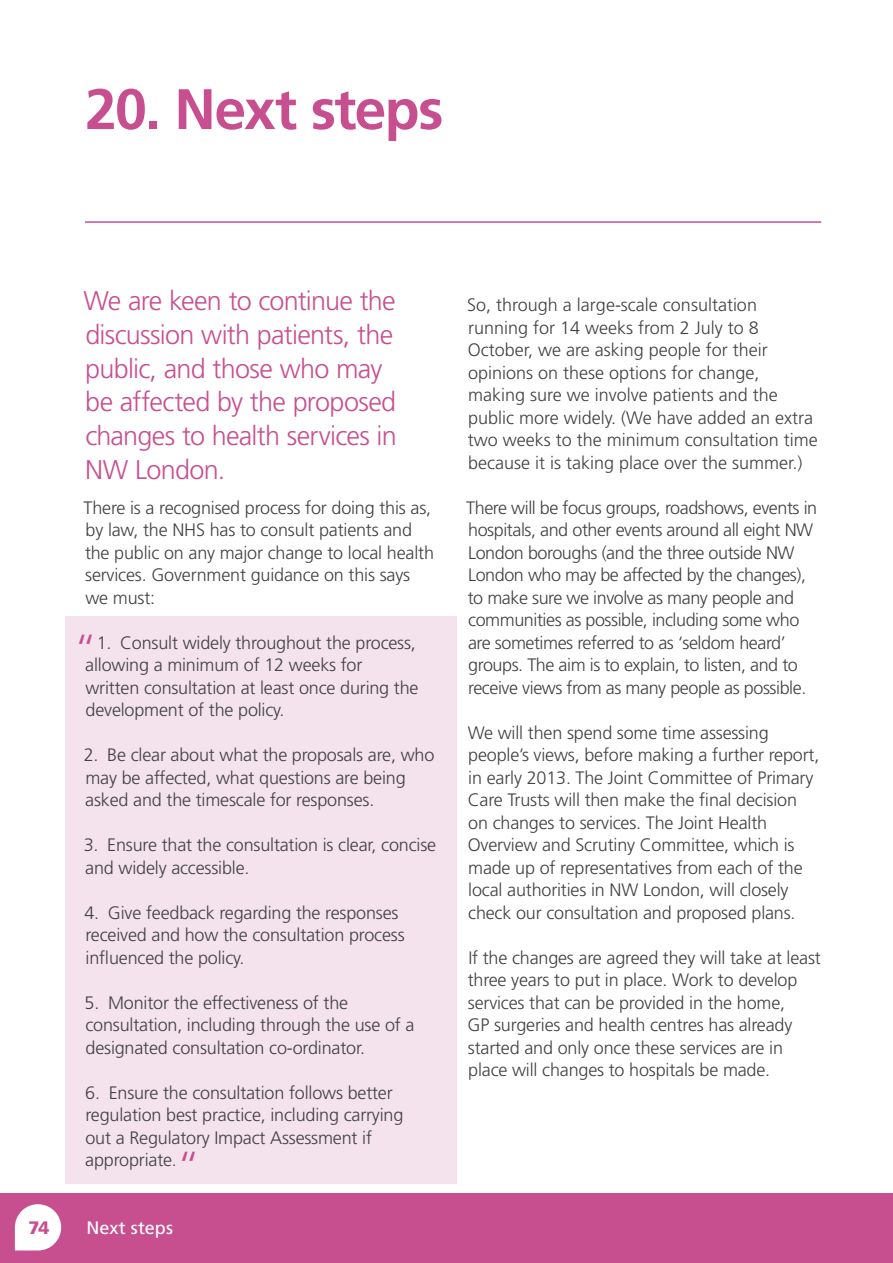
<style>
.page{position:relative;width:893px;height:1263px;background:#fff}
.page>*{position:absolute;margin:0;border:0;box-sizing:border-box;transform-origin:0 0}
.t1{font:700 57px "Frutiger LT Std";letter-spacing:-.03em;color:#c74f90}
.t2{font:300 42px "Frutiger LT Std";color:#c74f90}
.t3{font:300 27px/33.8px "Frutiger LT Std";letter-spacing:-.025em;color:#c74f90}
.t4{font:300 18px/22.5px "Frutiger LT Std";letter-spacing:-.01em;color:#414042}
.t5{font:18px "Frutiger LT Std";letter-spacing:.005em;color:#fff}
.t6{font:900 18px "Frutiger LT Std";color:#c74f90}
</style>
<div class="page">
<div style="left:0;top:1193px;width:893px;height:70px;background:#c74f90"></div>
<svg style="left:15px;top:1204px;width:46px;height:46px;background:#f6e2ed"></svg>
<div style="left:65px;top:617px;width:391px;height:567px;background:#f4e2ec"></div>
<hr style="left:85px;top:221px;width:736px;height:2px;background:#c74f90">
<h1 class="t1" style="left:85px;top:76px;width:360px">20. Next steps</h1>
<h3 class="t3" style="left:84px;top:284px;width:315px">We are keen to continue the discussion with patients, the public, and those who may be affected by the proposed changes to health services in<br>NW London.</h3>
<p class="t4" style="left:84px;top:497px;width:352px">There is a recognised process for doing this as, by law, the NHS has to consult patients and the public on any major change to local health services. Government guidance on this says we must:</p>
<h2 class="t2" style="left:74px;top:626px;width:25px">“</h2>
<p class="t4" style="left:85px;top:632px;width:335px;text-indent:11px">1. Consult widely throughout the process, allowing a minimum of 12 weeks for written consultation at least once during the development of the policy.</p>
<p class="t4" style="left:84px;top:744px;width:352px">2. Be clear about what the proposals are, who may be affected, what questions are being asked and the timescale for responses.</p>
<p class="t4" style="left:84px;top:834px;width:354px">3. Ensure that the consultation is clear, concise and widely accessible.</p>
<p class="t4" style="left:84px;top:902px;width:322px">4. Give feedback regarding the responses received and how the consultation process influenced the policy.</p>
<p class="t4" style="left:85px;top:992px;width:331px">5. Monitor the effectiveness of the consultation, including through the use of a designated consultation co-ordinator.</p>
<p class="t4" style="left:85px;top:1082px;width:320px">6. Ensure the consultation follows better regulation best practice, including carrying out a Regulatory Impact Assessment if appropriate.</p>
<h2 class="t2" style="left:177px;top:1143px;width:25px">“</h2>
<p class="t6" style="left:29px;top:1217px;width:23px">74</p>
<p class="t5" style="left:86px;top:1217px;width:88px">Next steps</p>
<p class="t4" style="left:467px;top:294px;width:352px">So, through a large-scale consultation running for 14 weeks from 2 July to 8<br>October, we are asking people for their opinions on these options for change, making sure we involve patients and the public more widely. (We have added an extra two weeks to the minimum consultation time because it is taking place over the summer.)</p>
<p class="t4" style="left:466px;top:497px;width:352px">There will be focus groups, roadshows, events in hospitals, and other events around all eight NW London boroughs (and the three outside NW London who may be affected by the changes), to make sure we involve as many people and communities as possible, including some who are sometimes referred to as ‘seldom heard’ groups. The aim is to explain, to listen, and to receive views from as many people as possible.</p>
<p class="t4" style="left:468px;top:722px;width:353px">We will then spend some time assessing people’s views, before making a further report, in early 2013. The Joint Committee of Primary Care Trusts will then make the final decision on changes to services. The Joint Health Overview and Scrutiny Committee, which is made up of representatives from each of the local authorities in NW London, will closely check our consultation and proposed plans.</p>
<p class="t4" style="left:468px;top:947px;width:355px">If the changes are agreed they will take at least three years to put in place. Work to develop services that can be provided in the home,<br>GP surgeries and health centres has already started and only once these services are in place will changes to hospitals be made.</p>
</div>
